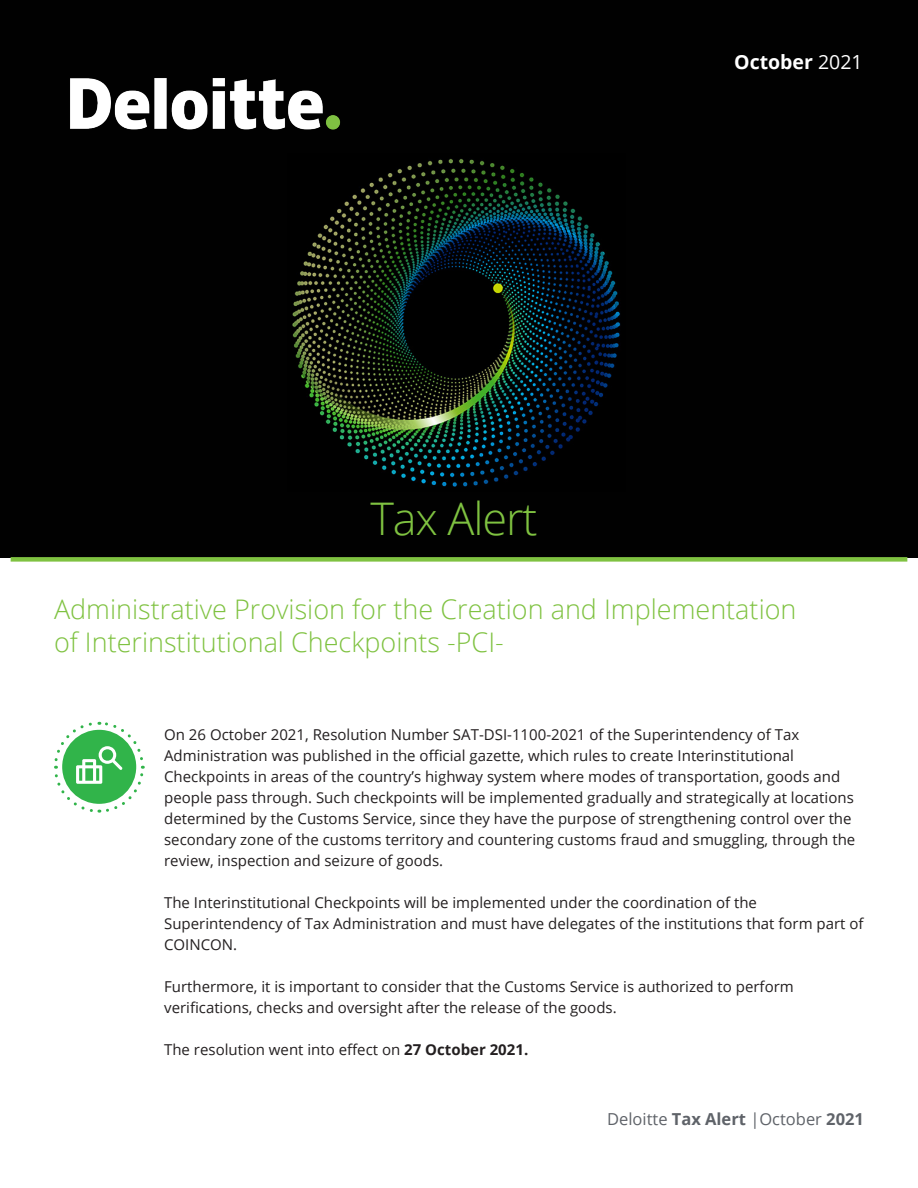
<style>
.page{position:relative;width:918px;height:1188px;background:#fff}
.page>*{position:absolute;margin:0;border:0;box-sizing:border-box;transform-origin:0 0}
.t1{font:300 45px "Open Sans";letter-spacing:-.025em;color:#7fc241}
.t2{font:300 27px/32.4px "Open Sans";color:#7fc241}
.t3{font:700 19.5px "Open Sans";color:#fff}
.t4{font:16.5px "Open Sans";color:#5f6369}
.t5{font:15px/21px "Open Sans";color:#231f20}
.s1{font-weight:400}
.s2{font-weight:700}
</style>
<div class="page">
<div style="left:0;top:0;width:918px;height:558px;background:#010101"></div>
<div style="left:11px;top:557px;width:896px;height:5px;background:#7fc241"></div>
<img style="left:70px;top:78px;width:271px;height:52px">
<img style="left:292px;top:159px;width:329px;height:328px">
<svg style="left:54px;top:721px;width:91px;height:92px"></svg>
<p class="t1" style="left:370px;top:488px;width:168px">Tax Alert</p>
<p class="t3" style="left:734px;top:48px;width:130px">October <span class="s1">2021</span></p>
<p class="t2" style="left:54px;top:592px;width:744px">Administrative Provision for the Creation and Implementation of Interinstitutional Checkpoints -PCI-</p>
<p class="t5" style="left:164px;top:723px;width:693px">On 26 October 2021, Resolution Number SAT-DSI-1100-2021 of the Superintendency of Tax Administration was published in the official gazette, which rules to create Interinstitutional Checkpoints in areas of the country’s highway system where modes of transportation, goods and people pass through. Such checkpoints will be implemented gradually and strategically at locations determined by the Customs Service, since they have the purpose of strengthening control over the secondary zone of the customs territory and countering customs fraud and smuggling, through the review, inspection and seizure of goods.</p>
<p class="t5" style="left:164px;top:891px;width:701px">The Interinstitutional Checkpoints will be implemented under the coordination of the<br>Superintendency of Tax Administration and must have delegates of the institutions that form part of<br>COINCON.</p>
<p class="t5" style="left:164px;top:975px;width:631px">Furthermore, it is important to consider that the Customs Service is authorized to perform verifications, checks and oversight after the release of the goods.</p>
<p class="t5" style="left:164px;top:1038px;width:366px">The resolution went into effect on <span class="s2">27 October 2021.</span></p>
<p class="t4" style="left:607px;top:1108px;width:258px">Deloitte <span class="s2">Tax Alert</span> |October <span class="s2">2021</span></p>
</div>
